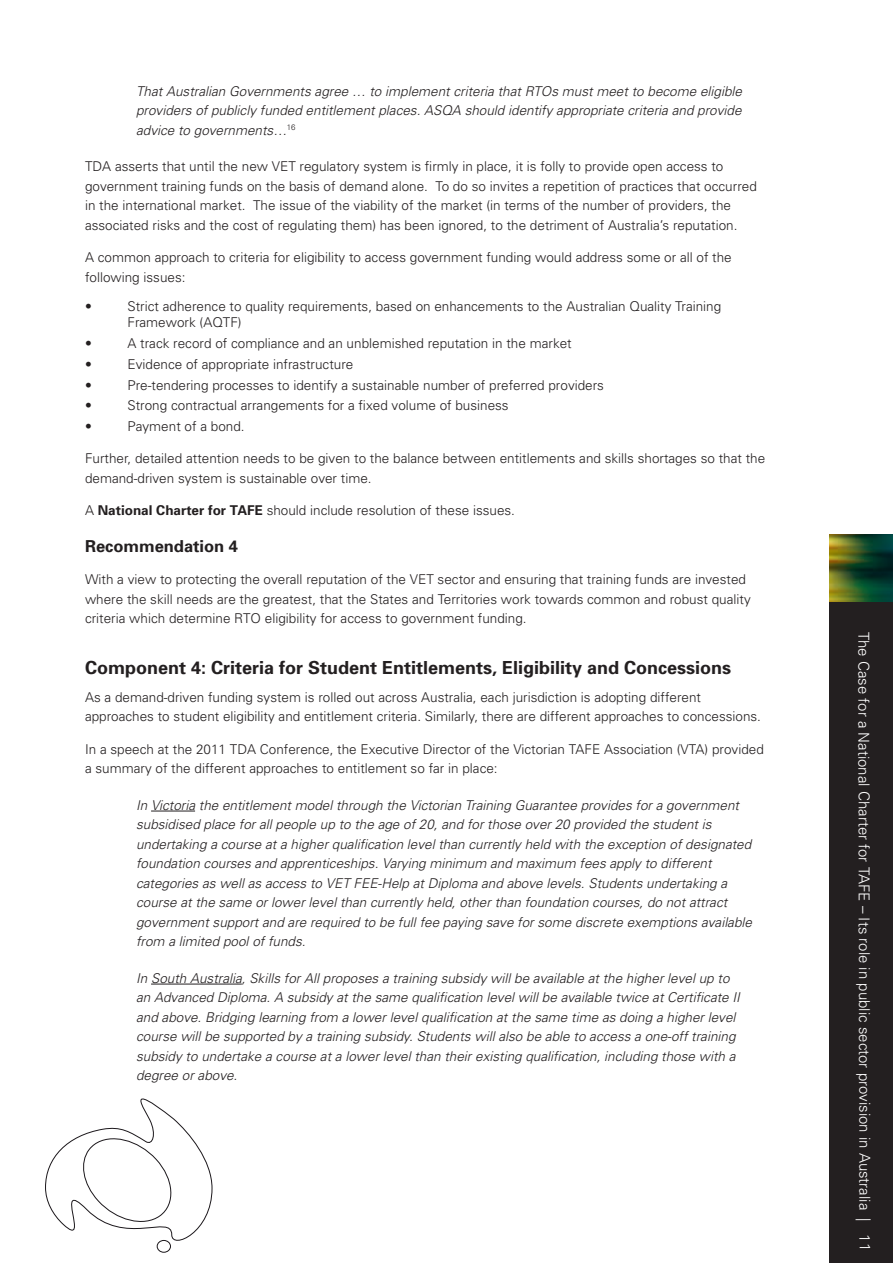
<style>
.page{position:relative;width:893px;height:1263px;background:#fff}
.page>*{position:absolute;margin:0;border:0;box-sizing:border-box;transform-origin:0 0}
.t1{font:700 18px "Univers";color:#231f20}
.t2{font:700 16.5px "Univers";color:#231f20}
.t3{font:300 15px "Univers";letter-spacing:-.005em;color:#fff}
.t4{font:300 13.5px/19.5px "Univers";color:#231f20}
.t5{font:italic 300 13.5px/19.5px "Univers";color:#231f20}
.s1{font-weight:700}
</style>
<div class="page">
<div style="left:829px;top:602px;width:64px;height:661px;background:#231f20"></div>
<img style="left:829px;top:534px;width:64px;height:68px">
<svg style="left:45px;top:1098px;width:168px;height:154px"></svg>
<hr style="left:151px;top:811px;width:44px;height:1px;background:#231f20">
<hr style="left:151px;top:984px;width:91px;height:1px;background:#231f20">
<p class="t5" style="left:136px;top:81px;width:607px;text-align:justify">That Australian Governments agree … to implement criteria that RTOs must meet to become eligible providers of publicly funded entitlement places. ASQA should identify appropriate criteria and provide advice to governments…<sup>16</sup></p>
<p class="t4" style="left:85px;top:157px;width:673px">TDA asserts that until the new VET regulatory system is firmly in place, it is folly to provide open access to government training funds on the basis of demand alone. To do so invites a repetition of practices that occurred in the international market. The issue of the viability of the market (in terms of the number of providers, the associated risks and the cost of regulating them) has been ignored, to the detriment of Australia’s reputation.</p>
<p class="t4" style="left:85px;top:247px;width:648px">A common approach to criteria for eligibility to access government funding would address some or all of the following issues:</p>
<p class="t4" style="left:85px;top:296px;width:8px">•</p>
<p class="t4" style="left:128px;top:298px;width:595px;line-height:16.5px">Strict adherence to quality requirements, based on enhancements to the Australian Quality Training<br>Framework (AQTF)</p>
<p class="t4" style="left:85px;top:333px;width:8px">•</p>
<p class="t4" style="left:128px;top:333px;width:446px">A track record of compliance and an unblemished reputation in the market</p>
<p class="t4" style="left:85px;top:354px;width:8px">•</p>
<p class="t4" style="left:128px;top:354px;width:227px">Evidence of appropriate infrastructure</p>
<p class="t4" style="left:85px;top:375px;width:8px">•</p>
<p class="t4" style="left:128px;top:375px;width:478px">Pre-tendering processes to identify a sustainable number of preferred providers</p>
<p class="t4" style="left:85px;top:396px;width:8px">•</p>
<p class="t4" style="left:128px;top:396px;width:383px">Strong contractual arrangements for a fixed volume of business</p>
<p class="t4" style="left:85px;top:416px;width:8px">•</p>
<p class="t4" style="left:128px;top:416px;width:119px">Payment of a bond.</p>
<p class="t4" style="left:85px;top:449px;width:682px">Further, detailed attention needs to be given to the balance between entitlements and skills shortages so that the demand-driven system is sustainable over time.</p>
<p class="t4" style="left:85px;top:500px;width:431px">A <span class="s1">National Charter for TAFE</span> should include resolution of these issues.</p>
<p class="t2" style="left:85px;top:536px;width:155px">Recommendation 4</p>
<p class="t4" style="left:85px;top:570px;width:667px">With a view to protecting the overall reputation of the VET sector and ensuring that training funds are invested where the skill needs are the greatest, that the States and Territories work towards common and robust quality criteria which determine RTO eligibility for access to government funding.</p>
<h1 class="t1" style="left:85px;top:657px;width:648px">Component 4: Criteria for Student Entitlements, Eligibility and Concessions</h1>
<p class="t4" style="left:85px;top:687px;width:677px">As a demand-driven funding system is rolled out across Australia, each jurisdiction is adopting different approaches to student eligibility and entitlement criteria. Similarly, there are different approaches to concessions.</p>
<p class="t4" style="left:85px;top:739px;width:680px">In a speech at the 2011 TDA Conference, the Executive Director of the Victorian TAFE Association (VTA) provided a summary of the different approaches to entitlement so far in place:</p>
<p class="t5" style="left:136px;top:795px;width:617px">In Victoria the entitlement model through the Victorian Training Guarantee provides for a government subsidised place for all people up to the age of 20, and for those over 20 provided the student is undertaking a course at a higher qualification level than currently held with the exception of designated foundation courses and apprenticeships. Varying minimum and maximum fees apply to different categories as well as access to VET FEE-Help at Diploma and above levels. Students undertaking a course at the same or lower level than currently held, other than foundation courses, do not attract government support and are required to be full fee paying save for some discrete exemptions available from a limited pool of funds.</p>
<p class="t5" style="left:136px;top:968px;width:605px">In South Australia, Skills for All proposes a training subsidy will be available at the higher level up to an Advanced Diploma. A subsidy at the same qualification level will be available twice at Certificate II and above. Bridging learning from a lower level qualification at the same time as doing a higher level course will be supported by a training subsidy. Students will also be able to access a one-off training subsidy to undertake a course at a lower level than their existing qualification, including those with a degree or above.</p>
<p class="t3" style="left:873px;top:631px;width:621px;rotate:90deg">The Case for a National Charter for TAFE – Its role in public sector provision in Australia | 11</p>
</div>
